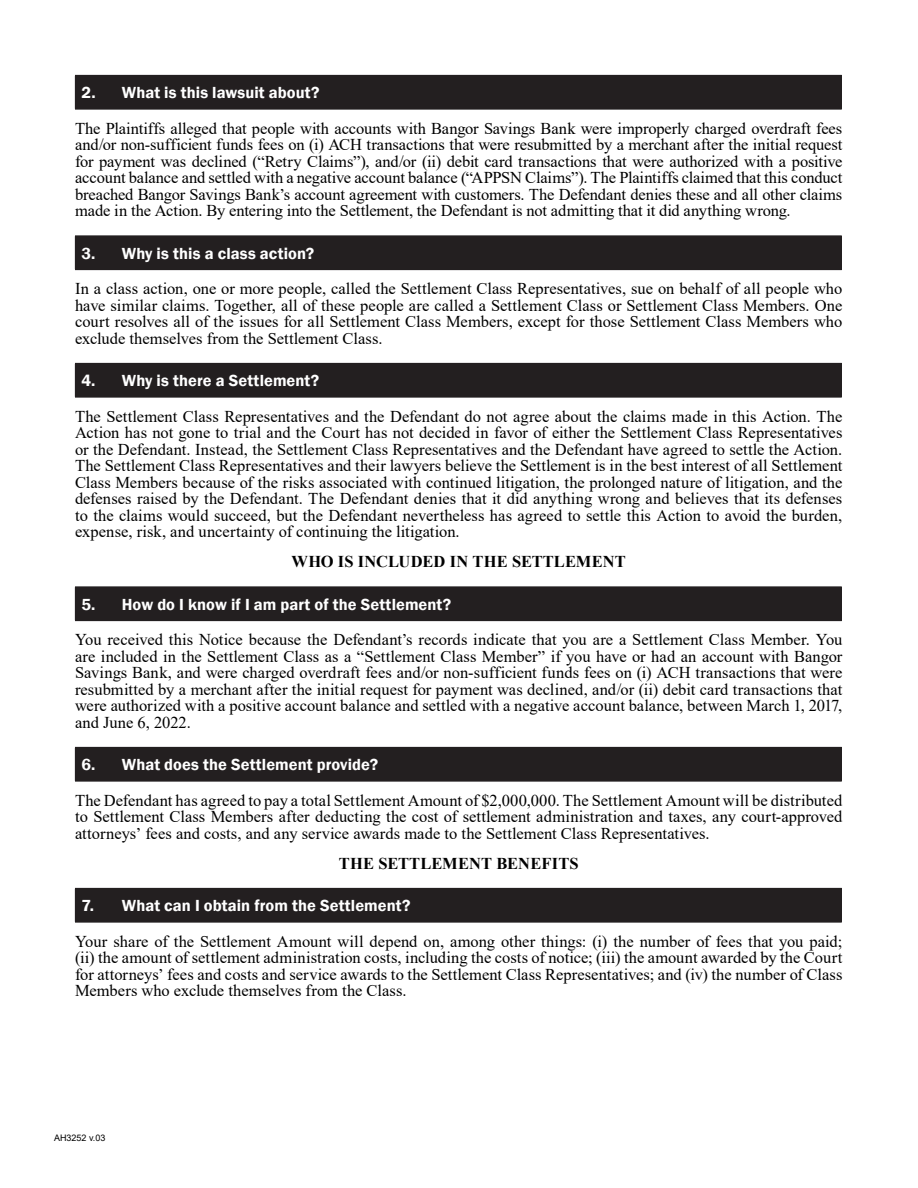
<style>
.page{position:relative;width:918px;height:1188px;background:#fff}
.page>*{position:absolute;margin:0;border:0;box-sizing:border-box;transform-origin:0 0}
.First_Page_Header{font:16.5px/16.5px "Times New Roman";color:#000;text-align:justify}
.t1{font:600 16.5px "Franklin Gothic";letter-spacing:.005em;color:#fff}
.First_Page_Header-2{font:700 16.5px "Times New Roman";letter-spacing:.005em;color:#000}
.t2{font:9px "Arial";color:#000}
</style>
<div class="page">
<div style="left:75px;top:75px;width:766px;height:34px;background:#231f20"></div>
<hr style="left:75px;top:75px;width:767px;height:1px;background:#231f20">
<hr style="left:841px;top:76px;width:1px;height:33px;background:#231f20">
<hr style="left:75px;top:109px;width:767px;height:1px;background:#231f20">
<div style="left:75px;top:236px;width:766px;height:34px;background:#231f20"></div>
<hr style="left:841px;top:236px;width:1px;height:33px;background:#231f20">
<hr style="left:75px;top:269px;width:767px;height:1px;background:#231f20">
<div style="left:75px;top:363px;width:766px;height:34px;background:#231f20"></div>
<hr style="left:75px;top:363px;width:767px;height:1px;background:#231f20">
<hr style="left:841px;top:364px;width:1px;height:33px;background:#231f20">
<hr style="left:75px;top:397px;width:767px;height:1px;background:#231f20">
<div style="left:75px;top:587px;width:766px;height:34px;background:#231f20"></div>
<hr style="left:75px;top:586px;width:767px;height:1px;background:#231f20">
<hr style="left:841px;top:587px;width:1px;height:33px;background:#231f20">
<hr style="left:75px;top:620px;width:767px;height:1px;background:#231f20">
<div style="left:75px;top:747px;width:766px;height:34px;background:#231f20"></div>
<hr style="left:75px;top:747px;width:767px;height:1px;background:#231f20">
<hr style="left:841px;top:748px;width:1px;height:33px;background:#231f20">
<hr style="left:75px;top:781px;width:767px;height:1px;background:#231f20">
<div style="left:75px;top:888px;width:766px;height:34px;background:#231f20"></div>
<hr style="left:75px;top:888px;width:767px;height:1px;background:#231f20">
<hr style="left:841px;top:889px;width:1px;height:33px;background:#231f20">
<hr style="left:75px;top:922px;width:767px;height:1px;background:#231f20">
<p class="t1" style="left:81px;top:82px;width:240px">2. What is this lawsuit about?</p>
<p class="First_Page_Header" style="left:75px;top:119px;width:769px">The Plaintiffs alleged that people with accounts with Bangor Savings Bank were improperly charged overdraft fees and/or non-sufficient funds fees on (i) ACH transactions that were resubmitted by a merchant after the initial request for payment was declined (“Retry Claims”), and/or (ii) debit card transactions that were authorized with a positive account balance and settled with a negative account balance (“APPSN Claims”). The Plaintiffs claimed that this conduct breached Bangor Savings Bank’s account agreement with customers. The Defendant denies these and all other claims made in the Action. By entering into the Settlement, the Defendant is not admitting that it did anything wrong.</p>
<p class="t1" style="left:81px;top:243px;width:235px">3. Why is this a class action?</p>
<p class="First_Page_Header" style="left:75px;top:280px;width:769px">In a class action, one or more people, called the Settlement Class Representatives, sue on behalf of all people who have similar claims. Together, all of these people are called a Settlement Class or Settlement Class Members. One court resolves all of the issues for all Settlement Class Members, except for those Settlement Class Members who exclude themselves from the Settlement Class.</p>
<p class="t1" style="left:81px;top:370px;width:239px">4. Why is there a Settlement?</p>
<p class="First_Page_Header" style="left:75px;top:407px;width:769px">The Settlement Class Representatives and the Defendant do not agree about the claims made in this Action. The Action has not gone to trial and the Court has not decided in favor of either the Settlement Class Representatives or the Defendant. Instead, the Settlement Class Representatives and the Defendant have agreed to settle the Action.<br>The Settlement Class Representatives and their lawyers believe the Settlement is in the best interest of all Settlement Class Members because of the risks associated with continued litigation, the prolonged nature of litigation, and the defenses raised by the Defendant. The Defendant denies that it did anything wrong and believes that its defenses to the claims would succeed, but the Defendant nevertheless has agreed to settle this Action to avoid the burden, expense, risk, and uncertainty of continuing the litigation.</p>
<p class="First_Page_Header-2" style="left:291px;top:550px;width:336px">WHO IS INCLUDED IN THE SETTLEMENT</p>
<p class="t1" style="left:81px;top:594px;width:371px">5. How do I know if I am part of the Settlement?</p>
<p class="First_Page_Header" style="left:75px;top:631px;width:769px">You received this Notice because the Defendant’s records indicate that you are a Settlement Class Member. You are included in the Settlement Class as a “Settlement Class Member” if you have or had an account with Bangor Savings Bank, and were charged overdraft fees and/or non-sufficient funds fees on (i) ACH transactions that were resubmitted by a merchant after the initial request for payment was declined, and/or (ii) debit card transactions that were authorized with a positive account balance and settled with a negative account balance, between March 1, 2017, and June 6, 2022.</p>
<p class="t1" style="left:81px;top:754px;width:298px">6. What does the Settlement provide?</p>
<p class="First_Page_Header" style="left:75px;top:791px;width:769px">The Defendant has agreed to pay a total Settlement Amount of $2,000,000. The Settlement Amount will be distributed to Settlement Class Members after deducting the cost of settlement administration and taxes, any court-approved attorneys’ fees and costs, and any service awards made to the Settlement Class Representatives.</p>
<p class="First_Page_Header-2" style="left:339px;top:851px;width:241px">THE SETTLEMENT BENEFITS</p>
<p class="t1" style="left:81px;top:895px;width:331px">7. What can I obtain from the Settlement?</p>
<p class="First_Page_Header" style="left:75px;top:932px;width:769px">Your share of the Settlement Amount will depend on, among other things: (i) the number of fees that you paid; (ii) the amount of settlement administration costs, including the costs of notice; (iii) the amount awarded by the Court for attorneys’ fees and costs and service awards to the Settlement Class Representatives; and (iv) the number of Class Members who exclude themselves from the Class.</p>
<p class="t2" style="left:54px;top:1131px;width:53px">AH3252 v.03</p>
</div>
